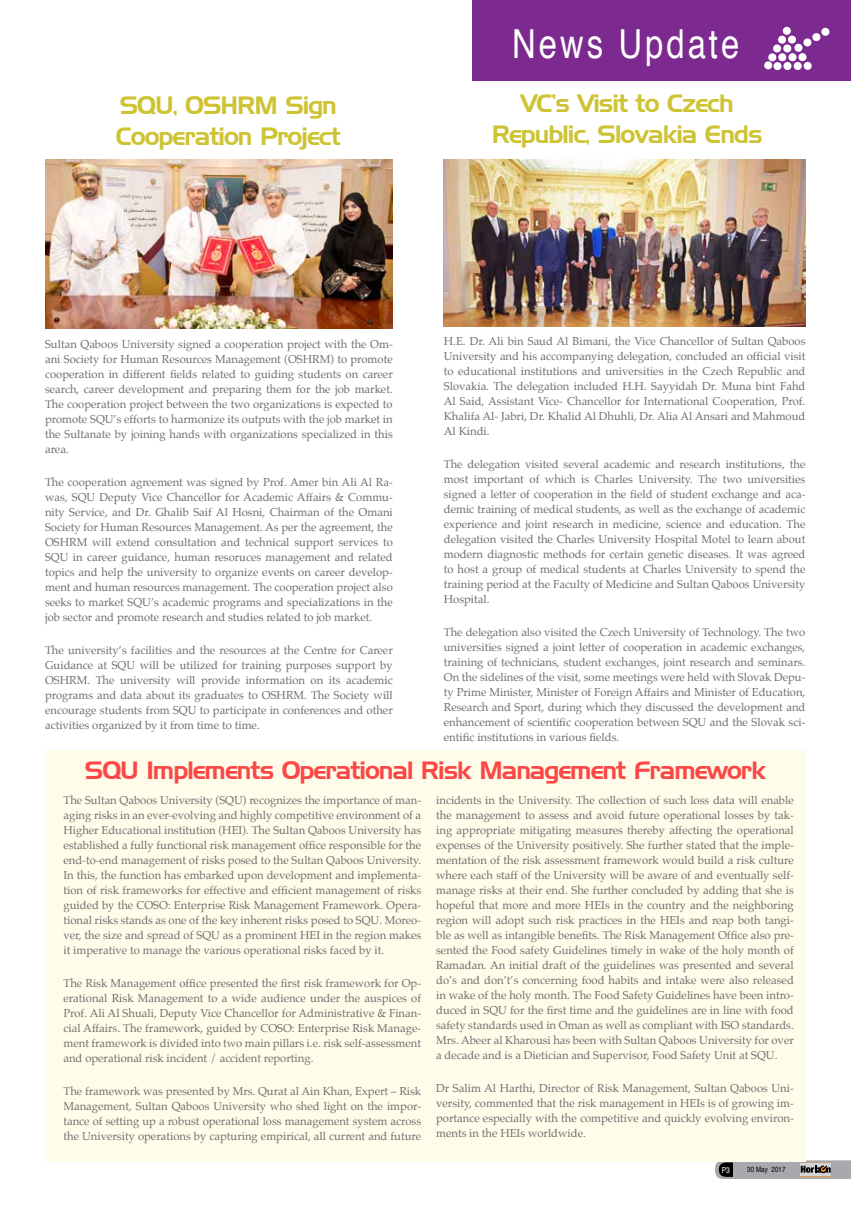
<style>
.page{position:relative;width:851px;height:1205px;background:#fff}
.page>*{position:absolute;margin:0;border:0;box-sizing:border-box;transform-origin:0 0}
.t1{font:condensed 40px "Helvetica";letter-spacing:.075em;color:#fff}
.t2{font:24.38px/31.2px "Handel Gothic BT";letter-spacing:-.04em;color:#cdc333;text-align:center}
.t3{font:24.38px "Handel Gothic BT";letter-spacing:-.04em;color:#fd4746}
.t4{font:11.25px/15px "Palatino";color:#6d6e71;text-align:justify}
.t5{font:condensed 8.12px "Helvetica";color:#fff}
.t6{font:condensed 7.5px "Helvetica";letter-spacing:.01em;color:#000}
</style>
<div class="page">
<div style="left:471px;top:0;width:379px;height:81px;background:#7c2a90"></div>
<svg style="left:764px;top:27px;width:65px;height:43px"></svg>
<svg style="left:715px;top:1160px;width:135px;height:19px"></svg>
<div style="left:45px;top:750px;width:760px;height:412px;background:#fffde9"></div>
<img style="left:444px;top:159px;width:361px;height:167px">
<img style="left:45px;top:159px;width:348px;height:170px">
<h2 class="t2" style="left:116px;top:89px;width:226px;text-align:left">SQU, OSHRM Sign<br>Cooperation Project</h2>
<h1 class="t1" style="left:512px;top:19px;width:228px">News Update</h1>
<h2 class="t2" style="left:491px;top:87px;width:272px">VC’s Visit to Czech<br>Republic, Slovakia Ends</h2>
<p class="t4" style="left:45px;top:336px;width:349px">Sultan Qaboos University signed a cooperation project with the Om&shy;ani Society for Human Resources Management (OSHRM) to promote cooperation in different fields related to guiding students on career search, career development and preparing them for the job market.<br>The cooperation project between the two organizations is expected to promote SQU’s efforts to harmonize its outputs with the job market in the Sultanate by joining hands with organizations specialized in this area.</p>
<p class="t4" style="left:45px;top:474px;width:349px">The cooperation agreement was signed by Prof. Amer bin Ali Al Ra&shy;was, SQU Deputy Vice Chancellor for Academic Affairs &amp; Commu&shy;nity Service, and Dr. Ghalib Saif Al Hosni, Chairman of the Omani Society for Human Resources Management. As per the agreement, the OSHRM will extend consultation and technical support services to SQU in career guidance, human resoruces management and related topics and help the university to organize events on career develop&shy;ment and human resources management. The cooperation project also seeks to market SQU’s academic programs and specializations in the job sector and promote research and studies related to job market.</p>
<p class="t4" style="left:45px;top:642px;width:349px">The university’s facilities and the resources at the Centre for Career Guidance at SQU will be utilized for training purposes support by OSHRM. The university will provide information on its academic programs and data about its graduates to OSHRM. The Society will encourage students from SQU to participate in conferences and other activities organized by it from time to time.</p>
<p class="t4" style="left:444px;top:334px;width:363px">H.E. Dr. Ali bin Saud Al Bimani, the Vice Chancellor of Sultan Qaboos University and his accompanying delegation, concluded an official visit to educational institutions and universities in the Czech Republic and Slovakia. The delegation included H.H. Sayyidah Dr. Muna bint Fahd Al Said, Assistant Vice- Chancellor for International Cooperation, Prof.<br>Khalifa Al- Jabri, Dr. Khalid Al Dhuhli, Dr. Alia Al Ansari and Mahmoud Al Kindi.</p>
<p class="t4" style="left:444px;top:457px;width:363px">The delegation visited several academic and research institutions, the most important of which is Charles University. The two universities signed a letter of cooperation in the field of student exchange and aca&shy;demic training of medical students, as well as the exchange of academic experience and joint research in medicine, science and education. The delegation visited the Charles University Hospital Motel to learn about modern diagnostic methods for certain genetic diseases. It was agreed to host a group of medical students at Charles University to spend the training period at the Faculty of Medicine and Sultan Qaboos University Hospital.</p>
<p class="t4" style="left:444px;top:625px;width:363px">The delegation also visited the Czech University of Technology. The two universities signed a joint letter of cooperation in academic exchanges, training of technicians, student exchanges, joint research and seminars.<br>On the sidelines of the visit, some meetings were held with Slovak Depu&shy;ty Prime Minister, Minister of Foreign Affairs and Minister of Education, Research and Sport, during which they discussed the development and enhancement of scientific cooperation between SQU and the Slovak sci&shy;entific institutions in various fields.</p>
<h2 class="t3" style="left:85px;top:756px;width:682px">SQU Implements Operational Risk Management Framework</h2>
<p class="t4" style="left:63px;top:793px;width:359px">The Sultan Qaboos University (SQU) recognizes the importance of man&shy;aging risks in an ever-evolving and highly competitive environment of a Higher Educational institution (HEI). The Sultan Qaboos University has established a fully functional risk management office responsible for the end-to-end management of risks posed to the Sultan Qaboos University.<br>In this, the function has embarked upon development and implementa&shy;tion of risk frameworks for effective and efficient management of risks guided by the COSO: Enterprise Risk Management Framework. Opera&shy;tional risks stands as one of the key inherent risks posed to SQU. Moreo&shy;ver, the size and spread of SQU as a prominent HEI in the region makes it imperative to manage the various operational risks faced by it.</p>
<p class="t4" style="left:63px;top:976px;width:359px">The Risk Management office presented the first risk framework for Op&shy;erational Risk Management to a wide audience under the auspices of Prof. Ali Al Shuali, Deputy Vice Chancellor for Administrative &amp; Finan&shy;cial Affairs. The framework, guided by COSO: Enterprise Risk Manage&shy;ment framework is divided into two main pillars i.e. risk self-assessment and operational risk incident / accident reporting.</p>
<p class="t4" style="left:63px;top:1084px;width:359px">The framework was presented by Mrs. Qurat al Ain Khan, Expert – Risk Management, Sultan Qaboos University who shed light on the impor&shy;tance of setting up a robust operational loss management system across the University operations by capturing empirical, all current and future</p>
<p class="t4" style="left:436px;top:793px;width:359px">incidents in the University. The collection of such loss data will enable the management to assess and avoid future operational losses by tak&shy;ing appropriate mitigating measures thereby affecting the operational expenses of the University positively. She further stated that the imple&shy;mentation of the risk assessment framework would build a risk culture where each staff of the University will be aware of and eventually self&shy;manage risks at their end. She further concluded by adding that she is hopeful that more and more HEIs in the country and the neighboring region will adopt such risk practices in the HEIs and reap both tangi&shy;ble as well as intangible benefits. The Risk Management Office also pre&shy;sented the Food safety Guidelines timely in wake of the holy month of Ramadan. An initial draft of the guidelines was presented and several do’s and don’t’s concerning food habits and intake were also released in wake of the holy month. The Food Safety Guidelines have been intro&shy;duced in SQU for the first time and the guidelines are in line with food safety standards used in Oman as well as compliant with ISO standards.<br>Mrs. Abeer al Kharousi has been with Sultan Qaboos University for over a decade and is a Dietician and Supervisor, Food Safety Unit at SQU.</p>
<p class="t4" style="left:436px;top:1081px;width:359px">Dr Salim Al Harthi, Director of Risk Management, Sultan Qaboos Uni&shy;versity, commented that the risk management in HEIs is of growing im&shy;portance especially with the competitive and quickly evolving environ&shy;ments in the HEIs worldwide.</p>
<p class="t5" style="left:721px;top:1165px;width:10px">P3</p>
<p class="t6" style="left:747px;top:1164px;width:40px">30 May 2017</p>
</div>
